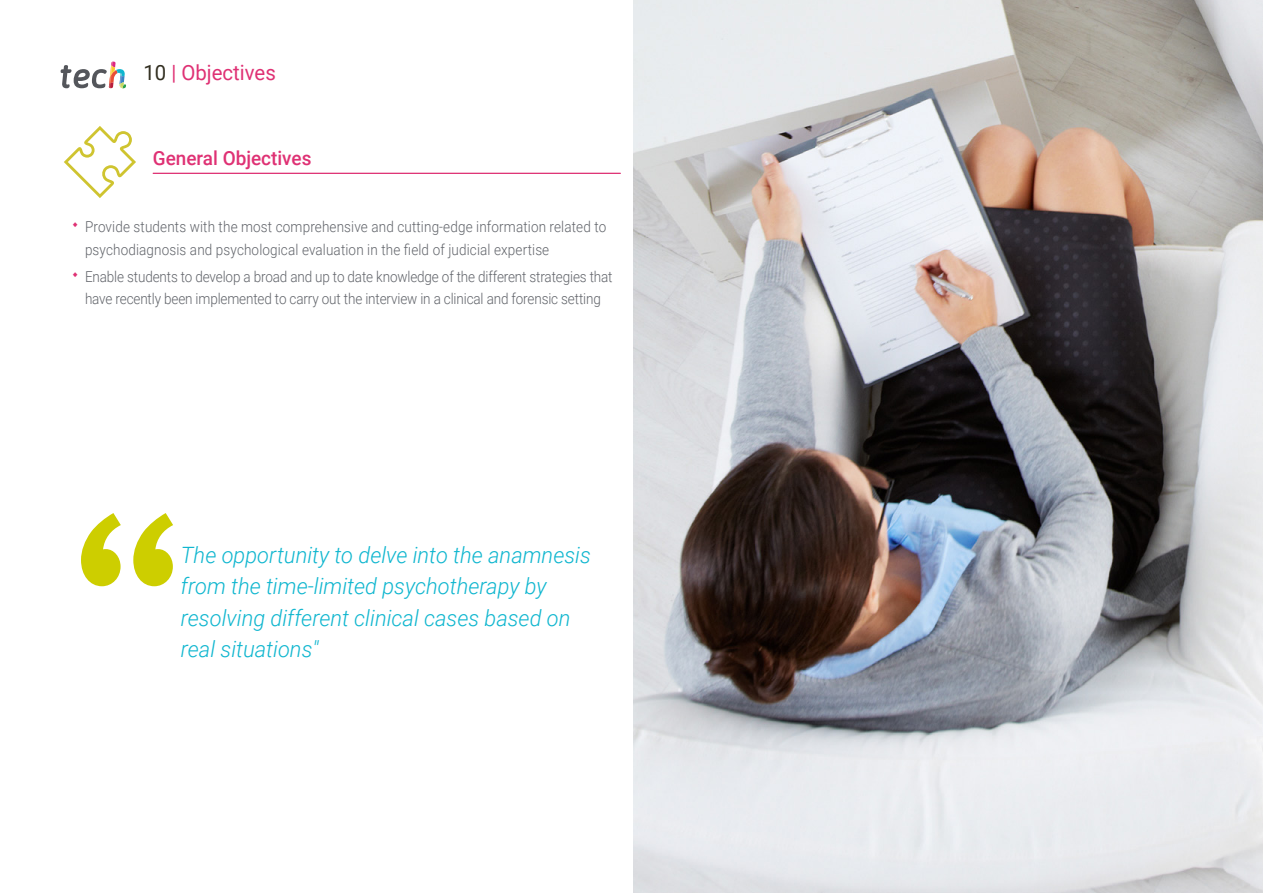
<style>
.page{position:relative;width:1263px;height:893px;background:#fff}
.page>*{position:absolute;margin:0;border:0;box-sizing:border-box;transform-origin:0 0}
.t1{font:italic 300 22.5px/31.5px "Roboto";color:#0fb6cf}
.t2{font:21px "Roboto";color:#df3174}
.t3{font:500 19.5px "Roboto";color:#df3174}
.t4{font:300 15px/22.5px "Roboto";letter-spacing:-.01em;color:#61646a;scale:.9 1}
.t5{font:300 15px/22.5px "Roboto";letter-spacing:.01em;color:#61646a;scale:.9 1}
.s1{color:#312e20}
</style>
<div class="page">
<img style="left:634px;top:0;width:629px;height:893px">
<hr style="left:153px;top:173px;width:468px;height:1px;background:#df3174">
<svg style="left:64px;top:126px;width:72px;height:72px"></svg>
<svg style="left:81px;top:513px;width:92px;height:73px"></svg>
<svg style="left:61px;top:62px;width:65px;height:27px"></svg>
<h2 class="t2" style="left:144px;top:57px;width:134px"><span class="s1">10</span> | Objectives</h2>
<h3 class="t3" style="left:153px;top:144px;width:160px">General Objectives</h3>
<p class="t5" style="left:85px;top:215px;width:581px">Provide students with the most comprehensive and cutting-edge information related to psychodiagnosis and psychological evaluation in the field of judicial expertise</p>
<p class="t4" style="left:85px;top:264px;width:588px">Enable students to develop a broad and up to date knowledge of the different strategies that have recently been implemented to carry out the interview in a clinical and forensic setting</p>
<h1 class="t1" style="left:181px;top:538px;width:411px">The opportunity to delve into the anamnesis from the time-limited psychotherapy by resolving different clinical cases based on real situations"</h1>
</div>
